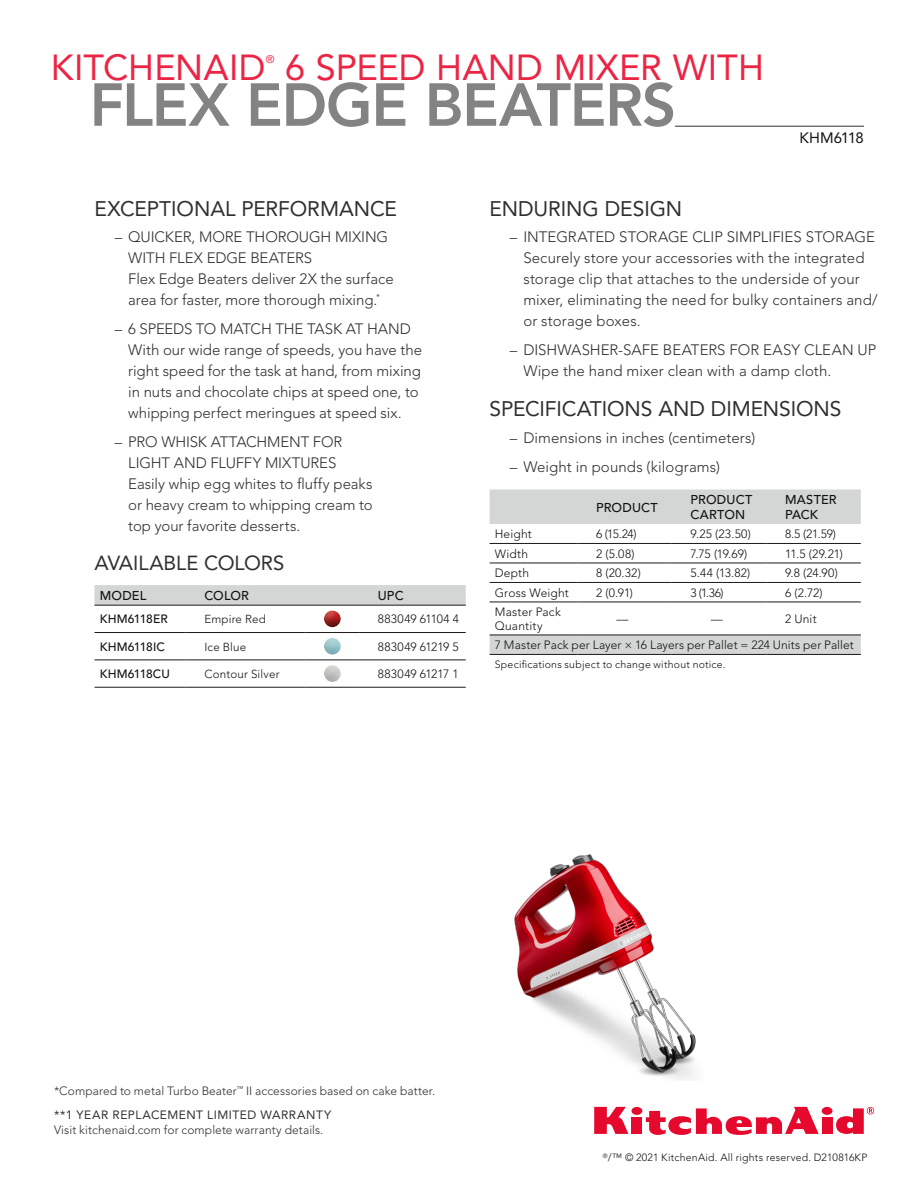
<style>
.page{position:relative;width:918px;height:1188px;background:#fff}
.page>*{position:absolute;margin:0;border:0;box-sizing:border-box;transform-origin:0 0}
.t1{font:800 60px "Avenir LT Std";letter-spacing:-.02em;color:#838383}
.t2{font:36px "Avenir LT Std";letter-spacing:.005em;color:#eb2544}
.t3{font:21px "Avenir LT Std";letter-spacing:-.005em;color:#2f2f2f}
.t4{font:20.25px "Avenir LT Std";letter-spacing:-.005em;color:#2f2f2f}
.t5{font:300 15px/21px "Avenir LT Std";color:#2f2f2f}
.t6{font:15px "Avenir LT Std";letter-spacing:-.02em;color:#131313}
.t7{font:500 12.75px/14.4px "Avenir LT Std";letter-spacing:.015em;color:#131313}
.t8{font:300 12px/13.5px "Avenir LT Std";letter-spacing:.01em;color:#131313}
.t9{font:300 12px/24px "Avenir LT Std";letter-spacing:.005em;color:#2f2f2f}
.t10{font:500 12px "Avenir LT Std";letter-spacing:.015em;color:#131313}
.t11{font:300 11.55px "Avenir LT Std";letter-spacing:.015em;color:#131313}
.t12{font:10.95px "Avenir LT Std";color:#eb2544}
.t13{font:300 10.5px "Avenir LT Std";letter-spacing:.025em;color:#131313}
.s1{font-weight:400}
</style>
<div class="page">
<div style="left:631px;top:1117px;width:11px;height:17px;background:#e50a2d"></div>
<div style="left:631px;top:1107px;width:11px;height:8px;background:#e50a2d;border-radius:50%"></div>
<div style="left:822px;top:1117px;width:11px;height:17px;background:#e50a2d"></div>
<div style="left:822px;top:1107px;width:11px;height:8px;background:#e50a2d;border-radius:50%"></div>
<svg style="left:594px;top:1107px;width:34px;height:27px"></svg>
<svg style="left:646px;top:1107px;width:173px;height:28px"></svg>
<svg style="left:836px;top:1107px;width:38px;height:27px"></svg>
<hr style="left:675px;top:126px;width:189px;height:1px;background:#2f2f2f">
<div style="left:94px;top:585px;width:372px;height:20px;background:#d4d5d5"></div>
<hr style="left:94px;top:605px;width:92px;height:1px;background:#1c1b1a">
<hr style="left:186px;top:605px;width:120px;height:1px;background:#1c1b1a">
<hr style="left:306px;top:605px;width:53px;height:1px;background:#1c1b1a">
<hr style="left:359px;top:605px;width:107px;height:1px;background:#1c1b1a">
<hr style="left:94px;top:632px;width:92px;height:1px;background:#1c1b1a">
<hr style="left:186px;top:632px;width:120px;height:1px;background:#1c1b1a">
<hr style="left:306px;top:632px;width:53px;height:1px;background:#1c1b1a">
<hr style="left:359px;top:632px;width:107px;height:1px;background:#1c1b1a">
<hr style="left:94px;top:660px;width:92px;height:1px;background:#1c1b1a">
<hr style="left:186px;top:660px;width:120px;height:1px;background:#1c1b1a">
<hr style="left:306px;top:660px;width:53px;height:1px;background:#1c1b1a">
<hr style="left:359px;top:660px;width:107px;height:1px;background:#1c1b1a">
<hr style="left:94px;top:687px;width:92px;height:1px;background:#1c1b1a">
<hr style="left:186px;top:687px;width:120px;height:1px;background:#1c1b1a">
<hr style="left:306px;top:687px;width:53px;height:1px;background:#1c1b1a">
<hr style="left:359px;top:687px;width:107px;height:1px;background:#1c1b1a">
<div style="left:313px;top:600px;width:35px;height:27px;background:#fff;opacity:.1"></div>
<div style="left:317px;top:608px;width:35px;height:19px;background:#1c1b1a;opacity:.25"></div>
<div style="left:313px;top:627px;width:35px;height:28px;background:#fff"></div>
<div style="left:317px;top:635px;width:35px;height:20px;background:#1c1b1a;opacity:.25"></div>
<div style="left:313px;top:654px;width:35px;height:28px;background:#fff;opacity:.1"></div>
<div style="left:317px;top:662px;width:35px;height:20px;background:#1c1b1a;opacity:.25"></div>
<svg style="left:490px;top:490px;width:371px;height:164px"></svg>
<hr style="left:490px;top:543px;width:87px;height:1px;background:#1c1b1a">
<hr style="left:577px;top:543px;width:95px;height:1px;background:#1c1b1a">
<hr style="left:672px;top:543px;width:94px;height:1px;background:#1c1b1a">
<hr style="left:766px;top:543px;width:95px;height:1px;background:#1c1b1a">
<hr style="left:490px;top:563px;width:87px;height:1px;background:#1c1b1a">
<hr style="left:577px;top:563px;width:95px;height:1px;background:#1c1b1a">
<hr style="left:672px;top:563px;width:94px;height:1px;background:#1c1b1a">
<hr style="left:766px;top:563px;width:95px;height:1px;background:#1c1b1a">
<hr style="left:490px;top:582px;width:87px;height:1px;background:#1c1b1a">
<hr style="left:577px;top:582px;width:95px;height:1px;background:#1c1b1a">
<hr style="left:672px;top:582px;width:94px;height:1px;background:#1c1b1a">
<hr style="left:766px;top:582px;width:95px;height:1px;background:#1c1b1a">
<hr style="left:490px;top:602px;width:87px;height:1px;background:#1c1b1a">
<hr style="left:577px;top:602px;width:95px;height:1px;background:#1c1b1a">
<hr style="left:672px;top:602px;width:94px;height:1px;background:#1c1b1a">
<hr style="left:766px;top:602px;width:95px;height:1px;background:#1c1b1a">
<hr style="left:490px;top:635px;width:87px;height:1px;background:#1c1b1a">
<hr style="left:577px;top:635px;width:95px;height:1px;background:#1c1b1a">
<hr style="left:672px;top:635px;width:94px;height:1px;background:#1c1b1a">
<hr style="left:766px;top:635px;width:95px;height:1px;background:#1c1b1a">
<hr style="left:490px;top:654px;width:87px;height:1px;background:#1c1b1a">
<hr style="left:577px;top:654px;width:95px;height:1px;background:#1c1b1a">
<hr style="left:672px;top:654px;width:94px;height:1px;background:#1c1b1a">
<hr style="left:766px;top:654px;width:95px;height:1px;background:#1c1b1a">
<img style="left:514px;top:854px;width:182px;height:225px">
<h2 class="t2" style="left:51px;top:46px;width:216px">KITCHENAID</h2>
<p class="t12" style="left:266px;top:53px;width:10px">®</p>
<h2 class="t2" style="left:285px;top:46px;width:480px">6 SPEED HAND MIXER WITH</h2>
<h1 class="t1" style="left:90px;top:69px;width:588px">FLEX EDGE BEATERS</h1>
<p class="t6" style="left:800px;top:129px;width:66px">KHM6118</p>
<h3 class="t3" style="left:94px;top:196px;width:304px">EXCEPTIONAL PERFORMANCE</h3>
<p class="t5" style="left:128px;top:226px;width:267px;text-indent:-14px">– QUICKER, MORE THOROUGH MIXING WITH FLEX EDGE BEATERS<br>Flex Edge Beaters deliver 2X the surface area for faster, more thorough mixing.<sup>*</sup></p>
<p class="t5" style="left:128px;top:319px;width:295px;text-indent:-14px">– 6 SPEEDS TO MATCH THE TASK AT HAND With our wide range of speeds, you have the right speed for the task at hand, from mixing in nuts and chocolate chips at speed one, to whipping perfect meringues at speed six.</p>
<p class="t5" style="left:128px;top:432px;width:246px;text-indent:-14px">– PRO WHISK ATTACHMENT FOR<br>LIGHT AND FLUFFY MIXTURES<br>Easily whip egg whites to fluffy peaks or heavy cream to whipping cream to top your favorite desserts.</p>
<h3 class="t4" style="left:94px;top:552px;width:191px">AVAILABLE COLORS</h3>
<p class="t7" style="left:100px;top:589px;width:48px">MODEL</p>
<p class="t7" style="left:204px;top:589px;width:46px">COLOR</p>
<p class="t7" style="left:378px;top:589px;width:27px">UPC</p>
<p class="t10" style="left:100px;top:612px;width:70px">KHM6118ER</p>
<p class="t11" style="left:204px;top:612px;width:63px">Empire Red</p>
<p class="t8" style="left:378px;top:613px;width:83px">883049 61104 4</p>
<p class="t10" style="left:100px;top:640px;width:67px">KHM6118IC</p>
<p class="t11" style="left:204px;top:640px;width:43px">Ice Blue</p>
<p class="t8" style="left:378px;top:640px;width:82px">883049 61219 5</p>
<p class="t10" style="left:100px;top:667px;width:72px">KHM6118CU</p>
<p class="t11" style="left:204px;top:667px;width:77px">Contour Silver</p>
<p class="t8" style="left:378px;top:667px;width:82px">883049 61217 1</p>
<h3 class="t3" style="left:490px;top:196px;width:194px">ENDURING DESIGN</h3>
<p class="t5" style="left:523px;top:226px;width:356px;text-indent:-14px">– INTEGRATED STORAGE CLIP SIMPLIFIES STORAGE Securely store your accessories with the integrated storage clip that attaches to the underside of your mixer, eliminating the need for bulky containers and/ or storage boxes.</p>
<p class="t5" style="left:523px;top:340px;width:355px;text-indent:-14px">– DISHWASHER-SAFE BEATERS FOR EASY CLEAN UP<br>Wipe the hand mixer clean with a damp cloth.</p>
<h3 class="t3" style="left:490px;top:397px;width:353px">SPECIFICATIONS AND DIMENSIONS</h3>
<p class="t5" style="left:510px;top:427px;width:247px">– Dimensions in inches (centimeters)</p>
<p class="t5" style="left:510px;top:456px;width:212px">– Weight in pounds (kilograms)</p>
<p class="t7" style="left:596px;top:500px;width:63px">PRODUCT</p>
<p class="t7" style="left:691px;top:493px;width:63px">PRODUCT<br>CARTON</p>
<p class="t7" style="left:785px;top:493px;width:53px">MASTER<br>PACK</p>
<p class="t8" style="left:495px;top:527px;width:39px">Height</p>
<p class="t8" style="left:596px;top:527px;width:42px">6 (15.24)</p>
<p class="t8" style="left:691px;top:527px;width:62px">9.25 (23.50)</p>
<p class="t8" style="left:785px;top:527px;width:52px">8.5 (21.59)</p>
<p class="t8" style="left:495px;top:547px;width:35px">Width</p>
<p class="t8" style="left:596px;top:547px;width:40px">2 (5.08)</p>
<p class="t8" style="left:691px;top:547px;width:58px">7.75 (19.69)</p>
<p class="t8" style="left:785px;top:547px;width:59px">11.5 (29.21)</p>
<p class="t8" style="left:495px;top:566px;width:36px">Depth</p>
<p class="t8" style="left:596px;top:566px;width:46px">8 (20.32)</p>
<p class="t8" style="left:691px;top:566px;width:61px">5.44 (13.82)</p>
<p class="t8" style="left:785px;top:566px;width:54px">9.8 (24.90)</p>
<p class="t8" style="left:495px;top:586px;width:76px">Gross Weight</p>
<p class="t8" style="left:596px;top:586px;width:38px">2 (0.91)</p>
<p class="t8" style="left:691px;top:586px;width:35px">3 (1.36)</p>
<p class="t8" style="left:785px;top:586px;width:39px">6 (2.72)</p>
<p class="t8" style="left:495px;top:605px;width:67px">Master Pack<br>Quantity</p>
<p class="t8" style="left:495px;top:606px;width:360px;line-height:26.2px;text-indent:290px">2 Unit<br>7 Master Pack per Layer × 16 Layers per Pallet = 224 Units per Pallet</p>
<p class="t13" style="left:495px;top:658px;width:232px">Specifications subject to change without notice.</p>
<p class="t8" style="left:616px;top:612px;width:13px">—</p>
<p class="t8" style="left:711px;top:612px;width:13px">—</p>
<p class="t9" style="left:54px;top:1079px;width:383px">*Compared to metal Turbo Beater<sup>™</sup> II accessories based on cake batter. <span class="s1">**1 YEAR REPLACEMENT LIMITED WARRANTY</span></p>
<p class="t9" style="left:54px;top:1118px;width:271px">Visit kitchenaid.com for complete warranty details.</p>
<p class="t13" style="left:603px;top:1151px;width:266px"><sup>®</sup>/™ © 2021 KitchenAid. All rights reserved. D210816KP</p>
</div>
